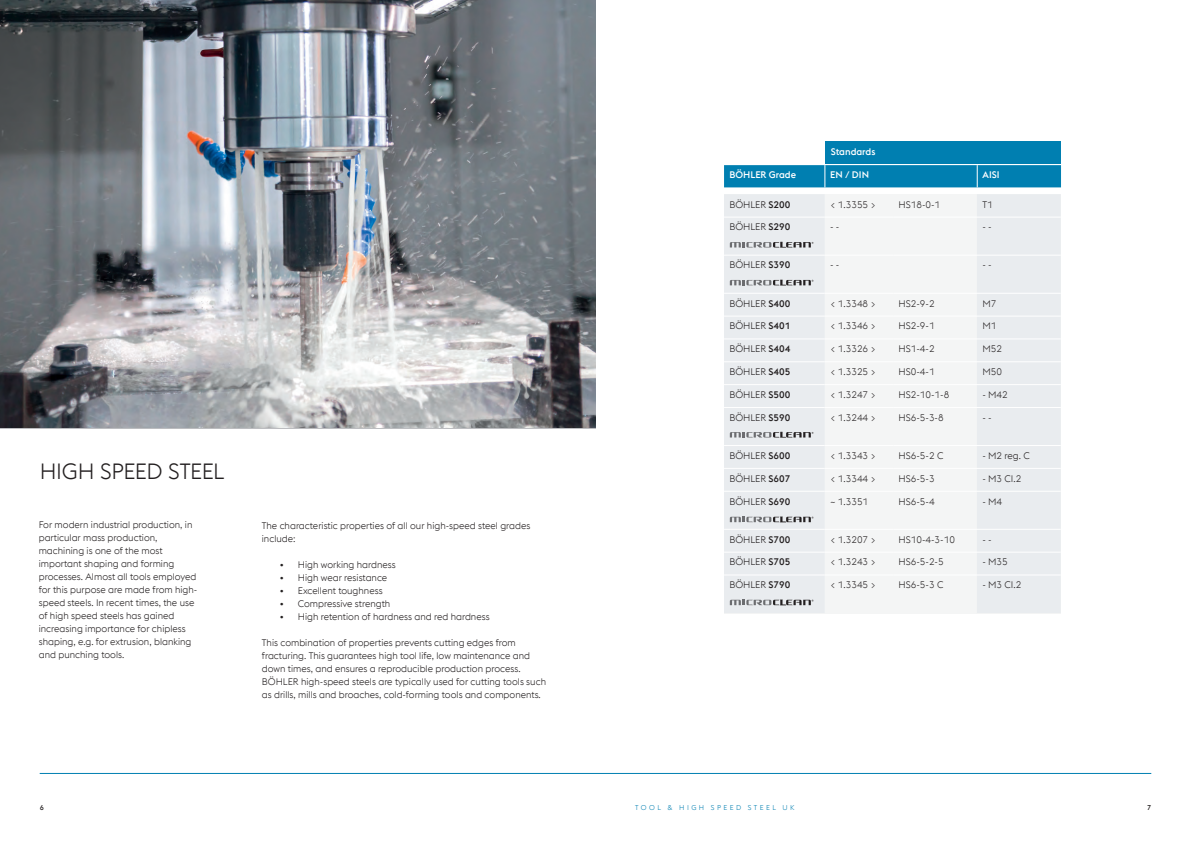
<style>
.page{position:relative;width:1191px;height:842px;background:#fff}
.page>*{position:absolute;margin:0;border:0;box-sizing:border-box;transform-origin:0 0}
.t1{font:300 22px "voestalpine";letter-spacing:-.015em;color:#231f20}
.t2{font:300 9.5px/13px "voestalpine";color:#231f20}
.t3{font:500 9.5px "voestalpine";color:#fff}
.t4{font:300 7px "voestalpine";letter-spacing:.35em;color:#007fb1}
.t5{font:500 7px "voestalpine";color:#231f20}
.s1{font-weight:500}
</style>
<div class="page">
<hr style="left:40px;top:773px;width:1111px;height:1px;background:#007fb1">
<img style="left:0;top:0;width:595px;height:427px">
<div style="left:724px;top:194px;width:336px;height:420px;background:#f4f5f5"></div>
<div style="left:724px;top:195px;width:100px;height:418px;background:#e9ecef"></div>
<div style="left:977px;top:195px;width:83px;height:418px;background:#e9ecef"></div>
<hr style="left:724px;top:217px;width:100px;height:1px;background:#fff">
<hr style="left:824px;top:217px;width:69px;height:1px;background:#fff">
<hr style="left:893px;top:217px;width:84px;height:1px;background:#fff">
<hr style="left:977px;top:217px;width:83px;height:1px;background:#fff">
<hr style="left:724px;top:255px;width:100px;height:1px;background:#fff">
<hr style="left:824px;top:255px;width:69px;height:1px;background:#fff">
<hr style="left:893px;top:255px;width:84px;height:1px;background:#fff">
<hr style="left:977px;top:255px;width:83px;height:1px;background:#fff">
<hr style="left:724px;top:293px;width:100px;height:1px;background:#fff">
<hr style="left:824px;top:293px;width:69px;height:1px;background:#fff">
<hr style="left:893px;top:293px;width:84px;height:1px;background:#fff">
<hr style="left:977px;top:293px;width:83px;height:1px;background:#fff">
<hr style="left:724px;top:316px;width:100px;height:1px;background:#fff">
<hr style="left:824px;top:316px;width:69px;height:1px;background:#fff">
<hr style="left:893px;top:316px;width:84px;height:1px;background:#fff">
<hr style="left:977px;top:316px;width:83px;height:1px;background:#fff">
<hr style="left:724px;top:338px;width:100px;height:1px;background:#fff">
<hr style="left:824px;top:338px;width:69px;height:1px;background:#fff">
<hr style="left:893px;top:338px;width:84px;height:1px;background:#fff">
<hr style="left:977px;top:338px;width:83px;height:1px;background:#fff">
<hr style="left:724px;top:361px;width:100px;height:1px;background:#fff">
<hr style="left:824px;top:361px;width:69px;height:1px;background:#fff">
<hr style="left:893px;top:361px;width:84px;height:1px;background:#fff">
<hr style="left:977px;top:361px;width:83px;height:1px;background:#fff">
<hr style="left:724px;top:384px;width:100px;height:1px;background:#fff">
<hr style="left:824px;top:384px;width:69px;height:1px;background:#fff">
<hr style="left:893px;top:384px;width:84px;height:1px;background:#fff">
<hr style="left:977px;top:384px;width:83px;height:1px;background:#fff">
<hr style="left:724px;top:407px;width:100px;height:1px;background:#fff">
<hr style="left:824px;top:407px;width:69px;height:1px;background:#fff">
<hr style="left:893px;top:407px;width:84px;height:1px;background:#fff">
<hr style="left:977px;top:407px;width:83px;height:1px;background:#fff">
<hr style="left:724px;top:445px;width:100px;height:1px;background:#fff">
<hr style="left:824px;top:445px;width:69px;height:1px;background:#fff">
<hr style="left:893px;top:445px;width:84px;height:1px;background:#fff">
<hr style="left:977px;top:445px;width:83px;height:1px;background:#fff">
<hr style="left:724px;top:468px;width:100px;height:1px;background:#fff">
<hr style="left:824px;top:468px;width:69px;height:1px;background:#fff">
<hr style="left:893px;top:468px;width:84px;height:1px;background:#fff">
<hr style="left:977px;top:468px;width:83px;height:1px;background:#fff">
<hr style="left:724px;top:491px;width:100px;height:1px;background:#fff">
<hr style="left:824px;top:491px;width:69px;height:1px;background:#fff">
<hr style="left:893px;top:491px;width:84px;height:1px;background:#fff">
<hr style="left:977px;top:491px;width:83px;height:1px;background:#fff">
<hr style="left:724px;top:529px;width:100px;height:1px;background:#fff">
<hr style="left:824px;top:529px;width:69px;height:1px;background:#fff">
<hr style="left:893px;top:529px;width:84px;height:1px;background:#fff">
<hr style="left:977px;top:529px;width:83px;height:1px;background:#fff">
<hr style="left:724px;top:552px;width:100px;height:1px;background:#fff">
<hr style="left:824px;top:552px;width:69px;height:1px;background:#fff">
<hr style="left:893px;top:552px;width:84px;height:1px;background:#fff">
<hr style="left:977px;top:552px;width:83px;height:1px;background:#fff">
<hr style="left:724px;top:574px;width:100px;height:1px;background:#fff">
<hr style="left:824px;top:574px;width:69px;height:1px;background:#fff">
<hr style="left:893px;top:574px;width:84px;height:1px;background:#fff">
<hr style="left:977px;top:574px;width:83px;height:1px;background:#fff">
<div style="left:825px;top:142px;width:235px;height:22px;background:#007fb1"></div>
<svg style="left:730px;top:242px;width:83px;height:5px"></svg>
<svg style="left:730px;top:280px;width:83px;height:5px"></svg>
<svg style="left:730px;top:432px;width:83px;height:5px"></svg>
<svg style="left:730px;top:600px;width:83px;height:5px"></svg>
<svg style="left:730px;top:517px;width:83px;height:5px"></svg>
<div style="left:724px;top:165px;width:337px;height:22px;background:#007fb1"></div>
<p class="t3" style="left:831px;top:146px;width:46px">Standards</p>
<h1 class="t1" style="left:40px;top:459px;width:186px">HIGH SPEED STEEL</h1>
<p class="t2" style="left:39px;top:518px;width:160px">For modern industrial production, in particular mass production, machining is one of the most important shaping and forming processes. Almost all tools employed for this purpose are made from high&shy;speed steels. In recent times, the use of high speed steels has gained increasing importance for chipless shaping, e.g. for extrusion, blanking and punching tools.</p>
<p class="t2" style="left:262px;top:519px;width:270px">The characteristic properties of all our high-speed steel grades include:</p>
<p class="t2" style="left:280px;top:558px;width:117px">• High working hardness</p>
<p class="t2" style="left:280px;top:571px;width:109px">• High wear resistance</p>
<p class="t2" style="left:280px;top:584px;width:104px">• Excellent toughness</p>
<p class="t2" style="left:280px;top:597px;width:112px">• Compressive strength</p>
<p class="t2" style="left:280px;top:610px;width:211px">• High retention of hardness and red hardness</p>
<p class="t2" style="left:262px;top:636px;width:286px">This combination of properties prevents cutting edges from fracturing. This guarantees high tool life, low maintenance and down times, and ensures a reproducible production process.<br>BÖHLER high-speed steels are typically used for cutting tools such as drills, mills and broaches, cold-forming tools and components.</p>
<p class="t3" style="left:729px;top:169px;width:68px">BÖHLER Grade</p>
<p class="t3" style="left:830px;top:169px;width:40px">EN / DIN</p>
<p class="t3" style="left:982px;top:169px;width:18px">AISI</p>
<p class="t2" style="left:729px;top:198px;width:63px">BÖHLER <span class="s1">S200</span></p>
<p class="t2" style="left:830px;top:198px;width:48px">&lt; 1.3355 &gt;</p>
<p class="t2" style="left:898px;top:198px;width:43px">HS18-0-1</p>
<p class="t2" style="left:982px;top:198px;width:12px">T1</p>
<p class="t2" style="left:729px;top:221px;width:63px">BÖHLER <span class="s1">S290</span></p>
<p class="t2" style="left:830px;top:221px;width:11px">- -</p>
<p class="t2" style="left:982px;top:221px;width:11px">- -</p>
<p class="t2" style="left:729px;top:259px;width:63px">BÖHLER <span class="s1">S390</span></p>
<p class="t2" style="left:830px;top:259px;width:11px">- -</p>
<p class="t2" style="left:982px;top:259px;width:11px">- -</p>
<p class="t2" style="left:729px;top:297px;width:63px">BÖHLER <span class="s1">S400</span></p>
<p class="t2" style="left:830px;top:297px;width:48px">&lt; 1.3348 &gt;</p>
<p class="t2" style="left:898px;top:297px;width:38px">HS2-9-2</p>
<p class="t2" style="left:982px;top:297px;width:16px">M7</p>
<p class="t2" style="left:729px;top:320px;width:63px">BÖHLER <span class="s1">S401</span></p>
<p class="t2" style="left:830px;top:320px;width:48px">&lt; 1.3346 &gt;</p>
<p class="t2" style="left:898px;top:320px;width:38px">HS2-9-1</p>
<p class="t2" style="left:982px;top:320px;width:16px">M1</p>
<p class="t2" style="left:729px;top:342px;width:63px">BÖHLER <span class="s1">S404</span></p>
<p class="t2" style="left:830px;top:342px;width:48px">&lt; 1.3326 &gt;</p>
<p class="t2" style="left:898px;top:342px;width:38px">HS1-4-2</p>
<p class="t2" style="left:982px;top:342px;width:21px">M52</p>
<p class="t2" style="left:729px;top:365px;width:63px">BÖHLER <span class="s1">S405</span></p>
<p class="t2" style="left:830px;top:365px;width:48px">&lt; 1.3325 &gt;</p>
<p class="t2" style="left:898px;top:365px;width:38px">HS0-4-1</p>
<p class="t2" style="left:982px;top:365px;width:21px">M50</p>
<p class="t2" style="left:729px;top:388px;width:63px">BÖHLER <span class="s1">S500</span></p>
<p class="t2" style="left:830px;top:388px;width:48px">&lt; 1.3247 &gt;</p>
<p class="t2" style="left:898px;top:388px;width:52px">HS2-10-1-8</p>
<p class="t2" style="left:982px;top:388px;width:27px">- M42</p>
<p class="t2" style="left:729px;top:411px;width:63px">BÖHLER <span class="s1">S590</span></p>
<p class="t2" style="left:830px;top:411px;width:48px">&lt; 1.3244 &gt;</p>
<p class="t2" style="left:898px;top:411px;width:47px">HS6-5-3-8</p>
<p class="t2" style="left:982px;top:411px;width:11px">- -</p>
<p class="t2" style="left:729px;top:449px;width:63px">BÖHLER <span class="s1">S600</span></p>
<p class="t2" style="left:830px;top:449px;width:48px">&lt; 1.3343 &gt;</p>
<p class="t2" style="left:898px;top:449px;width:46px">HS6-5-2 C</p>
<p class="t2" style="left:982px;top:449px;width:49px">- M2 reg. C</p>
<p class="t2" style="left:729px;top:472px;width:63px">BÖHLER <span class="s1">S607</span></p>
<p class="t2" style="left:830px;top:472px;width:48px">&lt; 1.3344 &gt;</p>
<p class="t2" style="left:898px;top:472px;width:38px">HS6-5-3</p>
<p class="t2" style="left:982px;top:472px;width:40px">- M3 CI.2</p>
<p class="t2" style="left:729px;top:495px;width:63px">BÖHLER <span class="s1">S690</span></p>
<p class="t2" style="left:830px;top:495px;width:40px">~ 1.3351</p>
<p class="t2" style="left:898px;top:495px;width:38px">HS6-5-4</p>
<p class="t2" style="left:982px;top:495px;width:21px">- M4</p>
<p class="t2" style="left:729px;top:533px;width:63px">BÖHLER <span class="s1">S700</span></p>
<p class="t2" style="left:830px;top:533px;width:48px">&lt; 1.3207 &gt;</p>
<p class="t2" style="left:898px;top:533px;width:58px">HS10-4-3-10</p>
<p class="t2" style="left:982px;top:533px;width:11px">- -</p>
<p class="t2" style="left:729px;top:556px;width:63px">BÖHLER <span class="s1">S705</span></p>
<p class="t2" style="left:830px;top:556px;width:48px">&lt; 1.3243 &gt;</p>
<p class="t2" style="left:898px;top:556px;width:47px">HS6-5-2-5</p>
<p class="t2" style="left:982px;top:556px;width:27px">- M35</p>
<p class="t2" style="left:729px;top:578px;width:63px">BÖHLER <span class="s1">S790</span></p>
<p class="t2" style="left:830px;top:578px;width:48px">&lt; 1.3345 &gt;</p>
<p class="t2" style="left:898px;top:578px;width:46px">HS6-5-3 C</p>
<p class="t2" style="left:982px;top:578px;width:40px">- M3 CI.2</p>
<p class="t5" style="left:40px;top:804px;width:6px">6</p>
<p class="t4" style="left:635px;top:804px;width:161px">TOOL &amp; HIGH SPEED STEEL UK</p>
<p class="t5" style="left:1147px;top:804px;width:6px">7</p>
</div>
